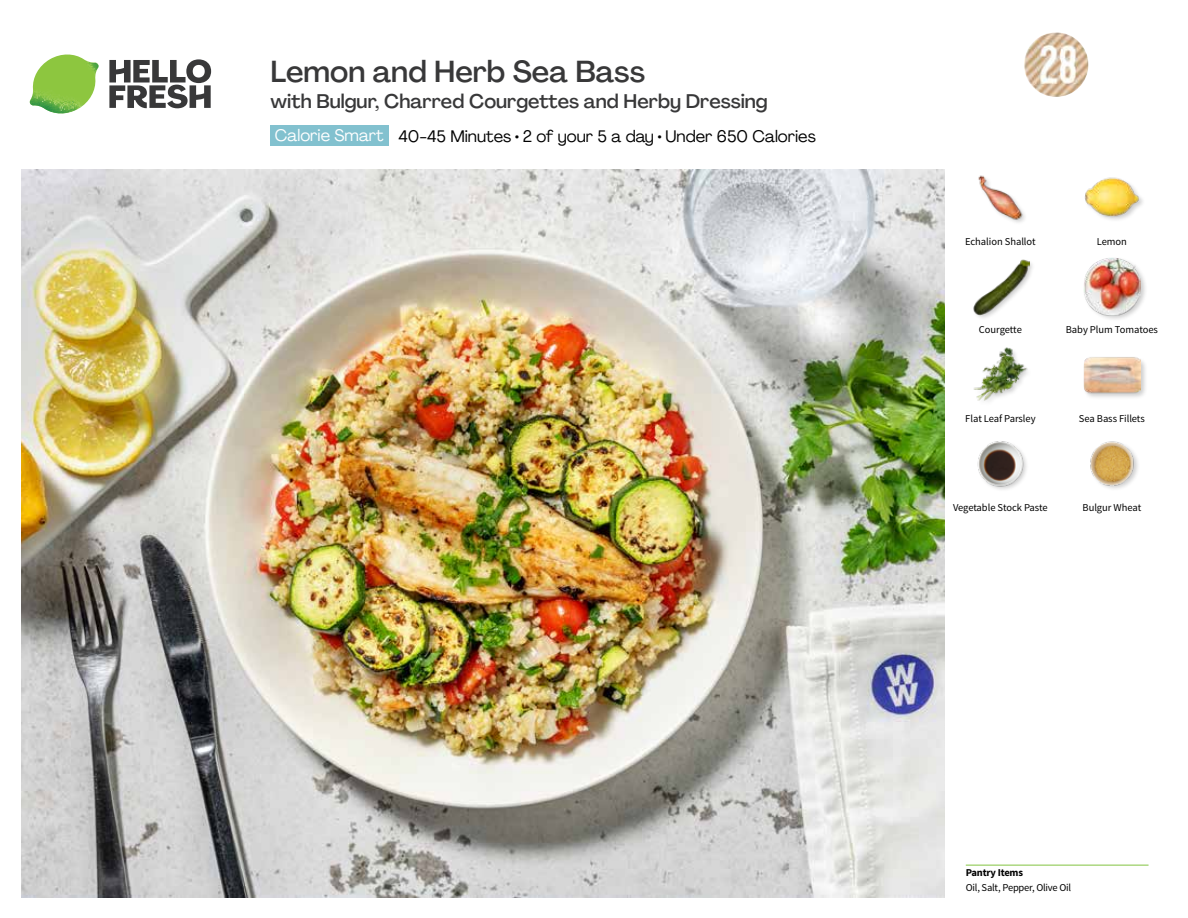
<style>
.page{position:relative;width:1188px;height:918px;background:#fff}
.page>*{position:absolute;margin:0;border:0;box-sizing:border-box;transform-origin:0 0}
.t1{font:500 30px "Agrandir";color:#383839}
.t2{font:500 19.5px "Agrandir";color:#383839}
.t3{font:16.5px "Agrandir";color:#000}
.t4{font:10.5px "Source Sans Pro";letter-spacing:-.005em;color:#000}
.t5{font:700 10.5px "Source Sans Pro";letter-spacing:-.02em;color:#000}
.s1{color:#fff}
</style>
<div class="page">
<svg style="left:109px;top:59px;width:102px;height:49px"></svg>
<img style="left:30px;top:55px;width:69px;height:59px">
<img style="left:21px;top:170px;width:924px;height:728px">
<hr style="left:966px;top:865px;width:183px;height:1px;background:#82c341">
<div style="left:271px;top:126px;width:118px;height:20px;background:#82c1cf"></div>
<img style="left:973px;top:347px;width:55px;height:54px">
<img style="left:977px;top:441px;width:50px;height:49px">
<img style="left:1090px;top:441px;width:48px;height:48px">
<div style="left:1082px;top:356px;width:66px;height:44px;background:#000;opacity:.2"></div>
<img style="left:1083px;top:356px;width:58px;height:44px">
<img style="left:978px;top:175px;width:47px;height:48px">
<div style="left:973px;top:259px;width:63px;height:62px;background:#000;opacity:.2"></div>
<img style="left:973px;top:259px;width:56px;height:56px">
<div style="left:1082px;top:257px;width:66px;height:65px;background:#000;opacity:.2"></div>
<img style="left:1083px;top:258px;width:58px;height:57px">
<img style="left:1085px;top:177px;width:56px;height:43px">
<svg style="left:1024px;top:32px;width:65px;height:65px"></svg>
<h1 class="t1" style="left:271px;top:53px;width:376px">Lemon and Herb Sea Bass</h1>
<h2 class="t2" style="left:271px;top:89px;width:499px">with Bulgur, Charred Courgettes and Herby Dressing</h2>
<h3 class="t3" style="left:275px;top:126px;width:543px"><span class="s1">Calorie Smart</span> 40-45 Minutes • 2 of your 5 a day • Under 650 Calories</h3>
<p class="t4" style="left:965px;top:235px;width:72px">Echalion Shallot</p>
<p class="t4" style="left:1097px;top:235px;width:32px">Lemon</p>
<p class="t4" style="left:979px;top:323px;width:44px">Courgette</p>
<p class="t4" style="left:1066px;top:323px;width:94px">Baby Plum Tomatoes</p>
<p class="t4" style="left:965px;top:412px;width:72px">Flat Leaf Parsley</p>
<p class="t4" style="left:1079px;top:412px;width:67px">Sea Bass Fillets</p>
<p class="t4" style="left:953px;top:501px;width:96px">Vegetable Stock Paste</p>
<p class="t4" style="left:1083px;top:501px;width:60px">Bulgur Wheat</p>
<p class="t5" style="left:966px;top:866px;width:59px">Pantry Items</p>
<p class="t4" style="left:966px;top:881px;width:107px">Oil, Salt, Pepper, Olive Oil</p>
</div>
